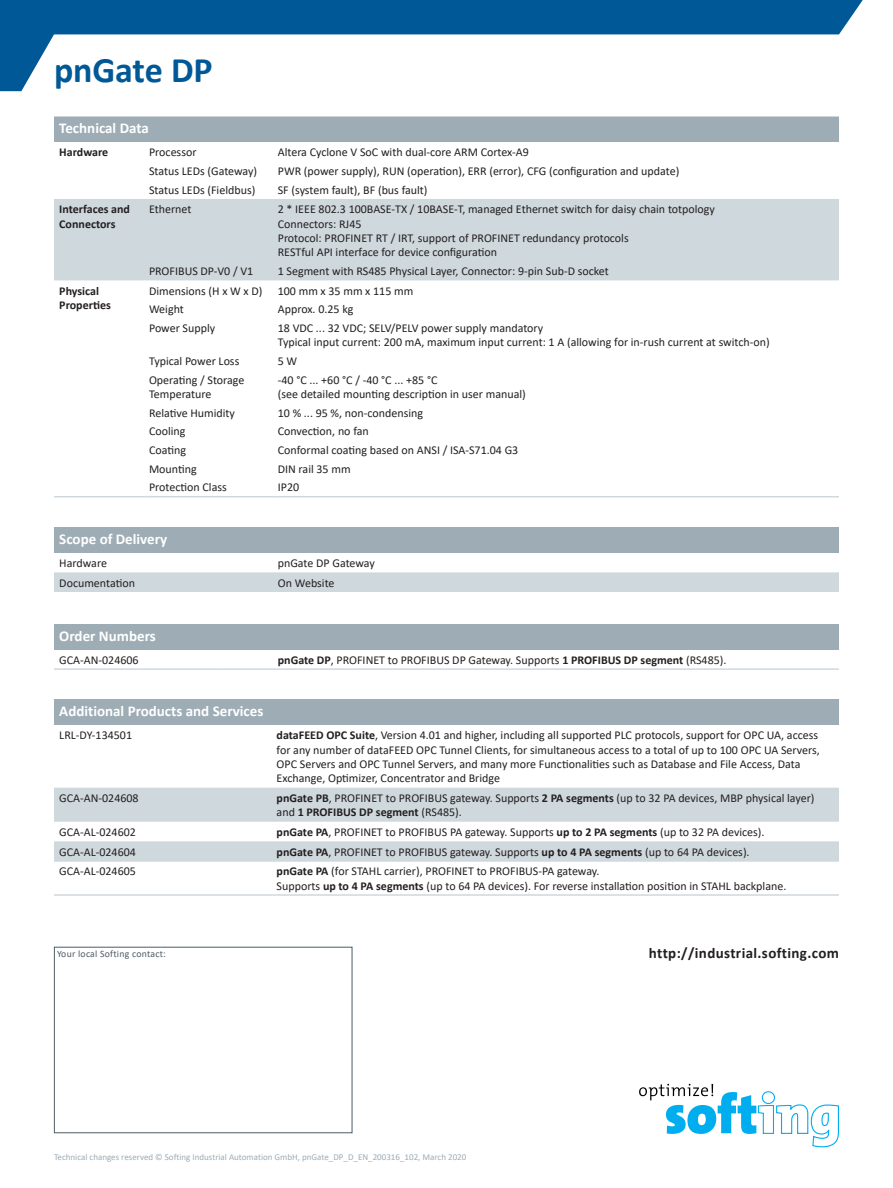
<style>
.page{position:relative;width:893px;height:1188px;background:#fff}
.page>*{position:absolute;margin:0;border:0;box-sizing:border-box;transform-origin:0 0}
.t1{font:700 36px "Calibri";letter-spacing:-.005em;color:#005996}
.t2{font:700 15px "Calibri";color:#fff}
.t3{font:700 15px "Calibri";letter-spacing:.025em;color:#231f20}
.t4{font:12px/18.6px "Calibri";color:#231f20}
.t5{font:700 12px/14.4px "Calibri";color:#231f20}
.t6{font:9.75px "Calibri";letter-spacing:.025em;color:#4c5c65}
.t7{font:9px "Calibri";color:#9dacb5}
.s1{font-weight:700}
</style>
<div class="page">
<svg style="left:0;top:0;width:863px;height:91px"></svg>
<div style="left:54px;top:947px;width:298px;height:186px;background:#fff;border:1px solid #4c5c65"></div>
<svg style="left:639px;top:1084px;width:200px;height:63px"></svg>
<div style="left:54px;top:117px;width:785px;height:25px;background:#9dacb5"></div>
<div style="left:54px;top:199px;width:785px;height:81px;background:#cfd8dd"></div>
<hr style="left:54px;top:496px;width:91px;height:1px;background:#cfd8dd">
<hr style="left:149px;top:496px;width:129px;height:1px;background:#cfd8dd">
<hr style="left:278px;top:496px;width:561px;height:1px;background:#cfd8dd">
<div style="left:54px;top:624px;width:785px;height:25px;background:#9dacb5"></div>
<hr style="left:54px;top:668px;width:166px;height:2px;background:#cfd8dd">
<hr style="left:220px;top:668px;width:58px;height:2px;background:#cfd8dd">
<hr style="left:278px;top:668px;width:561px;height:2px;background:#cfd8dd">
<div style="left:54px;top:699px;width:785px;height:26px;background:#9dacb5"></div>
<svg style="left:54px;top:788px;width:785px;height:72px;fill:#cfd8dd"></svg>
<hr style="left:54px;top:860px;width:218px;height:2px;background:#cfd8dd">
<hr style="left:277px;top:860px;width:562px;height:2px;background:#cfd8dd">
<hr style="left:54px;top:894px;width:218px;height:2px;background:#cfd8dd">
<hr style="left:277px;top:894px;width:562px;height:2px;background:#cfd8dd">
<div style="left:54px;top:527px;width:785px;height:26px;background:#9dacb5"></div>
<div style="left:54px;top:572px;width:785px;height:20px;background:#cfd8dd"></div>
<h1 class="t1" style="left:54px;top:44px;width:160px">pnGate DP</h1>
<p class="t2" style="left:59px;top:117px;width:91px">Technical Data</p>
<p class="t5" style="left:59px;top:145px;width:50px">Hardware</p>
<p class="t4" style="left:149px;top:143px;width:110px">Processor<br>Status LEDs (Gateway)<br>Status LEDs (Fieldbus)</p>
<p class="t4" style="left:278px;top:143px;width:403px">Altera Cyclone V SoC with dual-core ARM Cortex-A9<br>PWR (power supply), RUN (operation), ERR (error), CFG (configuration and update)<br>SF (system fault), BF (bus fault)</p>
<p class="t5" style="left:59px;top:202px;width:72px">Interfaces and<br>Connectors</p>
<p class="t4" style="left:149px;top:200px;width:44px">Ethernet</p>
<p class="t4" style="left:149px;top:262px;width:106px">PROFIBUS DP-V0 / V1</p>
<p class="t4" style="left:278px;top:202px;width:439px;line-height:14.4px">2 * IEEE 802.3 100BASE-TX / 10BASE-T, managed Ethernet switch for daisy chain totpology Connectors: RJ45<br>Protocol: PROFINET RT / IRT, support of PROFINET redundancy protocols<br>RESTful API interface for device configuration</p>
<p class="t4" style="left:278px;top:262px;width:333px">1 Segment with RS485 Physical Layer, Connector: 9-pin Sub-D socket</p>
<p class="t5" style="left:59px;top:283px;width:53px">Physical<br>Properties</p>
<p class="t4" style="left:149px;top:281px;width:115px">Dimensions (H x W x D)<br>Weight<br>Power Supply</p>
<p class="t4" style="left:149px;top:351px;width:97px">Typical Power Loss<br>Operating / Storage</p>
<p class="t4" style="left:149px;top:385px;width:87px">Temperature<br>Relative Humidity<br>Cooling<br>Coating<br>Mounting<br>Protection Class</p>
<p class="t4" style="left:278px;top:281px;width:267px">100 mm x 35 mm x 115 mm<br>Approx. 0.25 kg<br>18 VDC ... 32 VDC; SELV/PELV power supply mandatory</p>
<p class="t4" style="left:278px;top:333px;width:494px">Typical input current: 200 mA, maximum input current: 1 A (allowing for in-rush current at switch-on)<br>5W<br>-40 °C ... +60 °C / -40 °C ... +85 °C</p>
<p class="t4" style="left:278px;top:384px;width:250px">(see detailed mounting description in user manual)<br>10 % ... 95 %, non-condensing<br>Convection, no fan<br>Conformal coating based on ANSI / ISA-S71.04 G3<br>DIN rail 35 mm<br>IP20</p>
<p class="t2" style="left:59px;top:528px;width:109px">Scope of Delivery</p>
<p class="t4" style="left:59px;top:553px;width:49px">Hardware</p>
<p class="t4" style="left:278px;top:553px;width:99px">pnGate DP Gateway</p>
<p class="t4" style="left:59px;top:573px;width:77px">Documentation</p>
<p class="t4" style="left:278px;top:573px;width:58px">On Website</p>
<p class="t2" style="left:59px;top:625px;width:98px">Order Numbers</p>
<p class="t4" style="left:59px;top:650px;width:81px">GCA-AN-024606</p>
<p class="t4" style="left:278px;top:650px;width:450px"><span class="s1">pnGate DP</span>, PROFINET to PROFIBUS DP Gateway. Supports <span class="s1">1 PROFIBUS DP segment</span> (RS485).</p>
<p class="t2" style="left:59px;top:700px;width:206px">Additional Products and Services</p>
<p class="t4" style="left:59px;top:726px;width:74px">LRL-DY-134501</p>
<p class="t4" style="left:277px;top:728px;width:545px;line-height:14.4px"><span class="s1">dataFEED OPC Suite</span>, Version 4.01 and higher, including all supported PLC protocols, support for OPC UA, access for any number of dataFEED OPC Tunnel Clients, for simultaneous access to a total of up to 100 OPC UA Servers, OPC Servers and OPC Tunnel Servers, and many more Functionalities such as Database and File Access, Data Exchange, Optimizer, Concentrator and Bridge</p>
<p class="t4" style="left:59px;top:788px;width:81px">GCA-AN-024608</p>
<p class="t4" style="left:277px;top:791px;width:539px;line-height:14.4px"><span class="s1">pnGate PB</span>, PROFINET to PROFIBUS gateway. Supports <span class="s1">2 PA segments</span> (up to 32 PA devices, MBP physical layer) and <span class="s1">1 PROFIBUS DP segment</span> (RS485).</p>
<p class="t4" style="left:59px;top:822px;width:78px">GCA-AL-024602</p>
<p class="t4" style="left:277px;top:822px;width:489px"><span class="s1">pnGate PA</span>, PROFINET to PROFIBUS PA gateway. Supports <span class="s1">up to 2 PA segments</span> (up to 32 PA devices).</p>
<p class="t4" style="left:59px;top:842px;width:78px">GCA-AL-024604</p>
<p class="t4" style="left:277px;top:842px;width:474px"><span class="s1">pnGate PA</span>, PROFINET to PROFIBUS gateway. Supports <span class="s1">up to 4 PA segments</span> (up to 64 PA devices).</p>
<p class="t4" style="left:59px;top:862px;width:78px">GCA-AL-024605</p>
<p class="t4" style="left:277px;top:864px;width:511px;line-height:14.4px"><span class="s1">pnGate PA</span> (for STAHL carrier), PROFINET to PROFIBUS-PA gateway.<br>Supports <span class="s1">up to 4 PA segments</span> (up to 64 PA devices). For reverse installation position in STAHL backplane.</p>
<p class="t6" style="left:57px;top:947px;width:110px">Your local Softing contact:</p>
<p class="t7" style="left:54px;top:1151px;width:414px">Technical changes reserved © Softing Industrial Automation GmbH, pnGate_DP_D_EN_200316_102, March 2020</p>
<p class="t3" style="left:649px;top:942px;width:192px">http://industrial.softing.com</p>
</div>
